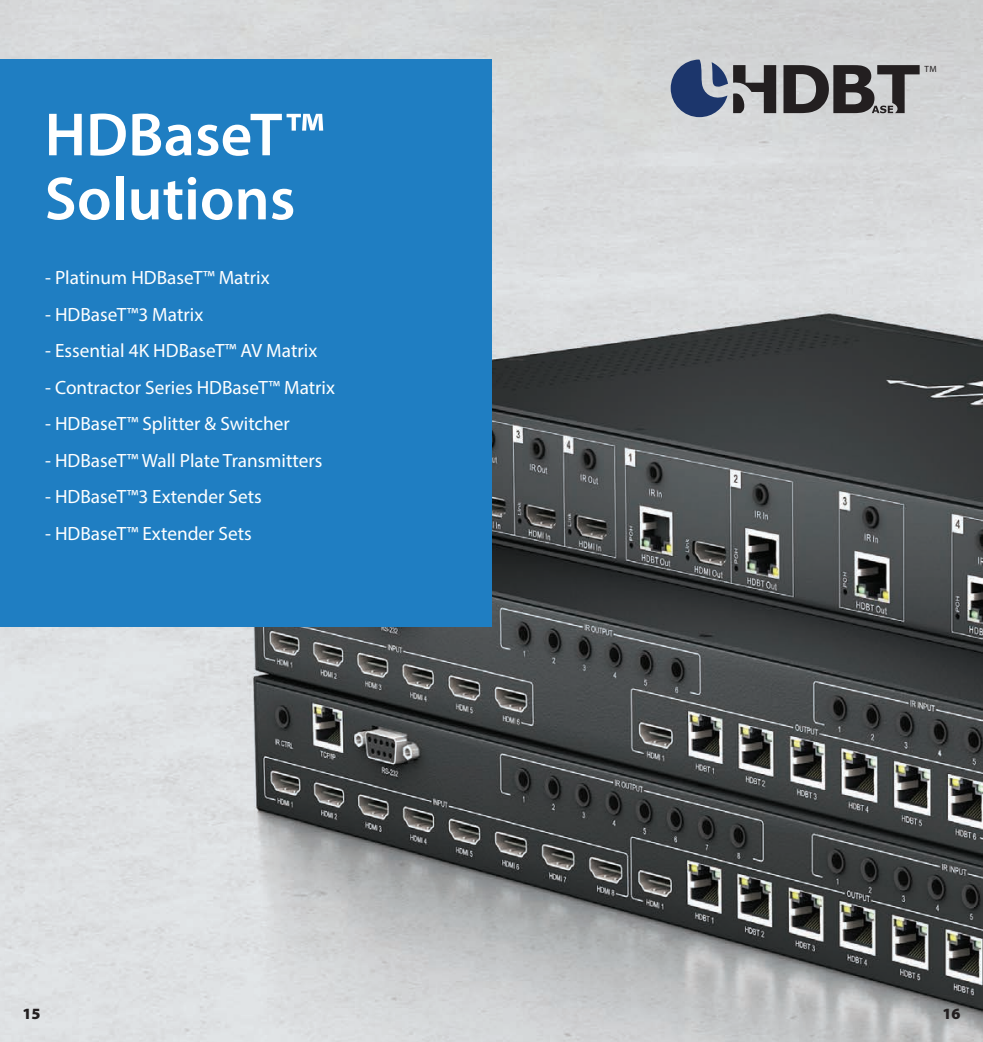
<style>
.page{position:relative;width:983px;height:1042px;background:#fff}
.page>*{position:absolute;margin:0;border:0;box-sizing:border-box;transform-origin:0 0}
.t1{font:600 61.43px/64px "Myriad Pro";color:#fff}
.t2{font:19.25px "Myriad Pro";color:#fff}
.t3{font:900 15.75px "Myriad Pro";color:#231f20}
.t4{font:9.1px "Myriad Pro";color:#231f20}
</style>
<div class="page">
<img style="left:0;top:0;width:982px;height:1042px">
<div style="left:0;top:60px;width:491px;height:567px;background:#1f7ec2"></div>
<svg style="left:670px;top:60px;width:57px;height:57px;background:#5e7092"></svg>
<svg style="left:733px;top:65px;width:43px;height:48px;background:#717071"></svg>
<svg style="left:783px;top:65px;width:136px;height:48px;background:#6c6a6b"></svg>
<h1 class="t1" style="left:45px;top:101px;width:281px">HDBaseT™<br>Solutions</h1>
<p class="t2" style="left:45px;top:266px;width:226px">- Platinum HDBaseT™ Matrix</p>
<p class="t2" style="left:45px;top:302px;width:160px">- HDBaseT™3 Matrix</p>
<p class="t2" style="left:45px;top:339px;width:273px">- Essential 4K HDBaseT™ AV Matrix</p>
<p class="t2" style="left:45px;top:375px;width:291px">- Contractor Series HDBaseT™ Matrix</p>
<p class="t2" style="left:45px;top:412px;width:246px">- HDBaseT™ Splitter &amp; Switcher</p>
<p class="t2" style="left:45px;top:448px;width:278px">- HDBaseT™ Wall Plate Transmitters</p>
<p class="t2" style="left:45px;top:485px;width:218px">- HDBaseT™3 Extender Sets</p>
<p class="t2" style="left:45px;top:521px;width:208px">- HDBaseT™ Extender Sets</p>
<p class="t4" style="left:924px;top:63px;width:14px">TM</p>
<p class="t3" style="left:22px;top:1003px;width:20px">15</p>
<p class="t3" style="left:942px;top:1003px;width:20px">16</p>
</div>
